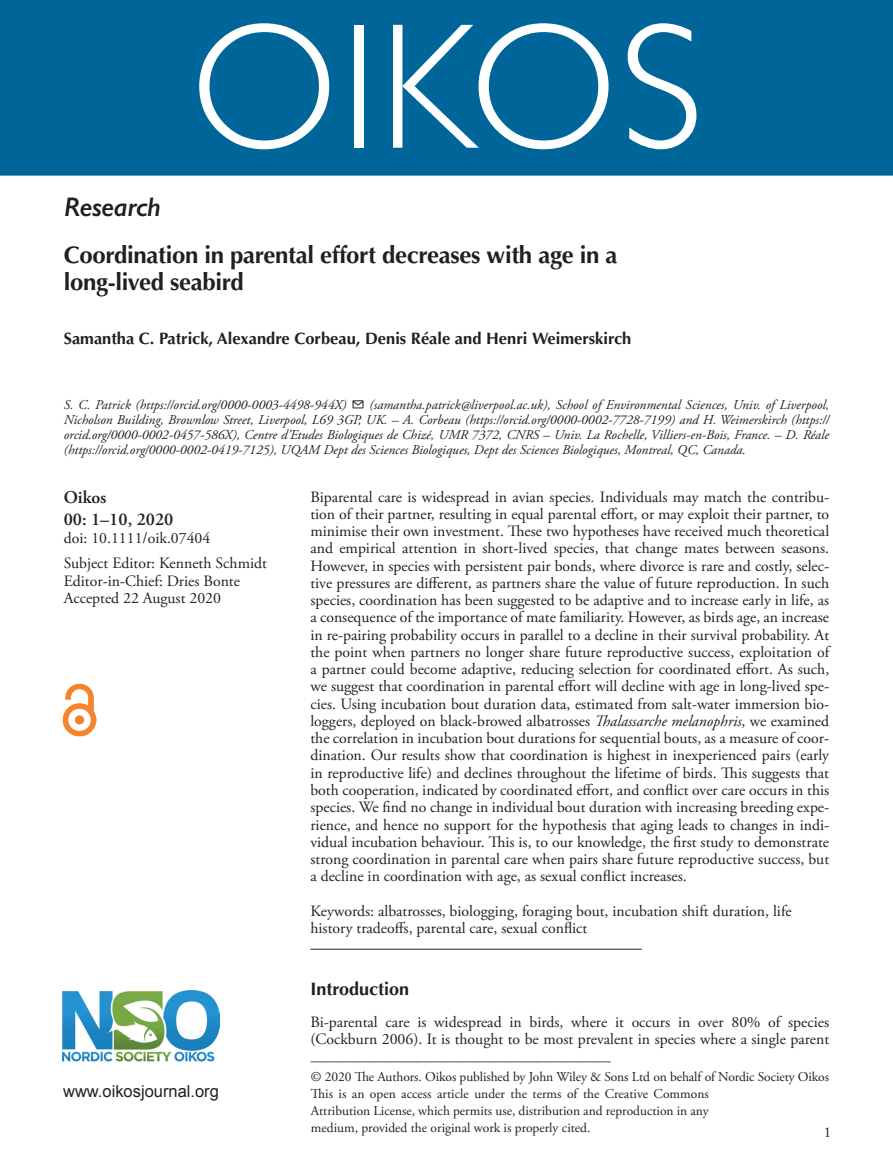
<style>
.page{position:relative;width:893px;height:1174px;background:#fff}
.page>*{position:absolute;margin:0;border:0;box-sizing:border-box;transform-origin:0 0}
.OIKOS{font:300 180px "Gill Sans";letter-spacing:.01em;color:#fff}
.AT_TYPE{font:italic 600 27px "Gill Sans";letter-spacing:-.015em;color:#231f20}
.CT{font:700 24px/27px "Optima LT Std";letter-spacing:-.015em;color:#231f20}
.Corres{font:600 18px "Adobe Garamond Pro";color:#231f20}
.H1_Rule{font:700 18px "Optima LT Std";color:#231f20}
.AU{font:700 16.5px "Optima LT Std";color:#231f20}
.t1{font:16.5px "Arial";color:#231f20}
.ABS_TXT{font:15.75px/17.2px "Adobe Garamond Pro";color:#231f20;text-align:justify}
.TXT_Open{font:15.75px/17.2px "Adobe Garamond Pro";color:#231f20}
.Keywords{font:15.75px/17.2px "Adobe Garamond Pro";color:#231f20}
.Doi_No{font:15.75px "Adobe Garamond Pro";color:#231f20}
.t2{font:15px "Adobe Garamond Pro";color:#231f20}
.Address{font:italic 13.5px/15px "Adobe Garamond Pro";color:#231f20;text-align:justify}
.FM_Note{font:13.5px/16.8px "Adobe Garamond Pro";letter-spacing:-.005em;color:#231f20;text-align:justify}
.s1{font-style:italic}
</style>
<div class="page">
<div style="left:0;top:0;width:893px;height:176px;background:#069"></div>
<img style="left:63px;top:990px;width:156px;height:72px">
<img style="left:63px;top:683px;width:34px;height:53px">
<hr style="left:310px;top:948px;width:332px;height:1px;background:#231f20">
<p class="AT_TYPE" style="left:64px;top:191px;width:99px">Research</p>
<p class="OIKOS" style="left:190px;top:-53px;width:515px">OIKOS</p>
<p class="CT" style="left:64px;top:242px;width:555px">Coordination in parental effort decreases with age in a long-lived seabird</p>
<p class="AU" style="left:64px;top:329px;width:569px">Samantha C. Patrick, Alexandre Corbeau, Denis Réale and Henri Weimerskirch</p>
<p class="Address" style="left:64px;top:397px;width:767px">S. C. Patrick (https://orcid.org/0000-0003-4498-944X) ✉ (samantha.patrick@liverpool.ac.uk), School of Environmental Sciences, Univ. of Liverpool, Nicholson Building, Brownlow Street, Liverpool, L69 3GP, UK. – A. Corbeau (https://orcid.org/0000-0002-7728-7199) and H. Weimerskirch (https:// orcid.org/0000-0002-0457-586X), Centre d’Etudes Biologiques de Chizé, UMR 7372, CNRS – Univ. La Rochelle, Villiers-en-Bois, France. – D. Réale (https://orcid.org/0000-0002-0419-7125), UQAM Dept des Sciences Biologiques, Dept des Sciences Biologiques, Montreal, QC, Canada.</p>
<p class="Corres" style="left:64px;top:487px;width:44px">Oikos</p>
<p class="Corres" style="left:64px;top:509px;width:111px">00: 1–10, 2020</p>
<p class="Doi_No" style="left:64px;top:528px;width:148px">doi: 10.1111/oik.07404</p>
<p class="ABS_TXT" style="left:64px;top:555px;width:205px">Subject Editor: Kenneth Schmidt</p>
<p class="ABS_TXT" style="left:64px;top:572px;width:178px">Editor-in-Chief: Dries Bonte</p>
<p class="ABS_TXT" style="left:64px;top:590px;width:159px">Accepted 22 August 2020</p>
<p class="t1" style="left:63px;top:1080px;width:157px">www.oikosjournal.org</p>
<p class="ABS_TXT" style="left:310px;top:488px;width:520px">Biparental care is widespread in avian species. Individuals may match the contribu&shy;tion of their partner, resulting in equal parental effort, or may exploit their partner, to minimise their own investment. These two hypotheses have received much theoretical and empirical attention in short-lived species, that change mates between seasons.<br>However, in species with persistent pair bonds, where divorce is rare and costly, selec&shy;tive pressures are different, as partners share the value of future reproduction. In such species, coordination has been suggested to be adaptive and to increase early in life, as a consequence of the importance of mate familiarity. However, as birds age, an increase in re-pairing probability occurs in parallel to a decline in their survival probability. At the point when partners no longer share future reproductive success, exploitation of a partner could become adaptive, reducing selection for coordinated effort. As such, we suggest that coordination in parental effort will decline with age in long-lived spe&shy;cies. Using incubation bout duration data, estimated from salt-water immersion bio&shy;loggers, deployed on black-browed albatrosses <span class="s1">Thalassarche melanophris</span>, we examined the correlation in incubation bout durations for sequential bouts, as a measure of coor&shy;dination. Our results show that coordination is highest in inexperienced pairs (early in reproductive life) and declines throughout the lifetime of birds. This suggests that both cooperation, indicated by coordinated effort, and conflict over care occurs in this species. We find no change in individual bout duration with increasing breeding expe&shy;rience, and hence no support for the hypothesis that aging leads to changes in indi&shy;vidual incubation behaviour. This is, to our knowledge, the first study to demonstrate strong coordination in parental care when pairs share future reproductive success, but a decline in coordination with age, as sexual conflict increases.</p>
<p class="Keywords" style="left:310px;top:902px;width:483px">Keywords: albatrosses, biologging, foraging bout, incubation shift duration, life history tradeoffs, parental care, sexual conflict</p>
<p class="H1_Rule" style="left:310px;top:978px;width:100px">Introduction</p>
<p class="TXT_Open" style="left:310px;top:1013px;width:520px">Bi-parental care is widespread in birds, where it occurs in over 80% of species (Cockburn 2006). It is thought to be most prevalent in species where a single parent</p>
<p class="t2" style="left:311px;top:1051px;width:301px">––––––––––––––––––––––––––––––––––––––––</p>
<p class="FM_Note" style="left:311px;top:1069px;width:520px">© 2020 The Authors. Oikos published by John Wiley &amp; Sons Ltd on behalf of Nordic Society Oikos</p>
<p class="FM_Note" style="left:311px;top:1086px;width:399px">This is an open access article under the terms of the Creative Commons Attribution License, which permits use, distribution and reproduction in any medium, provided the original work is properly cited.</p>
<p class="t2" style="left:824px;top:1123px;width:9px">1</p>
</div>
